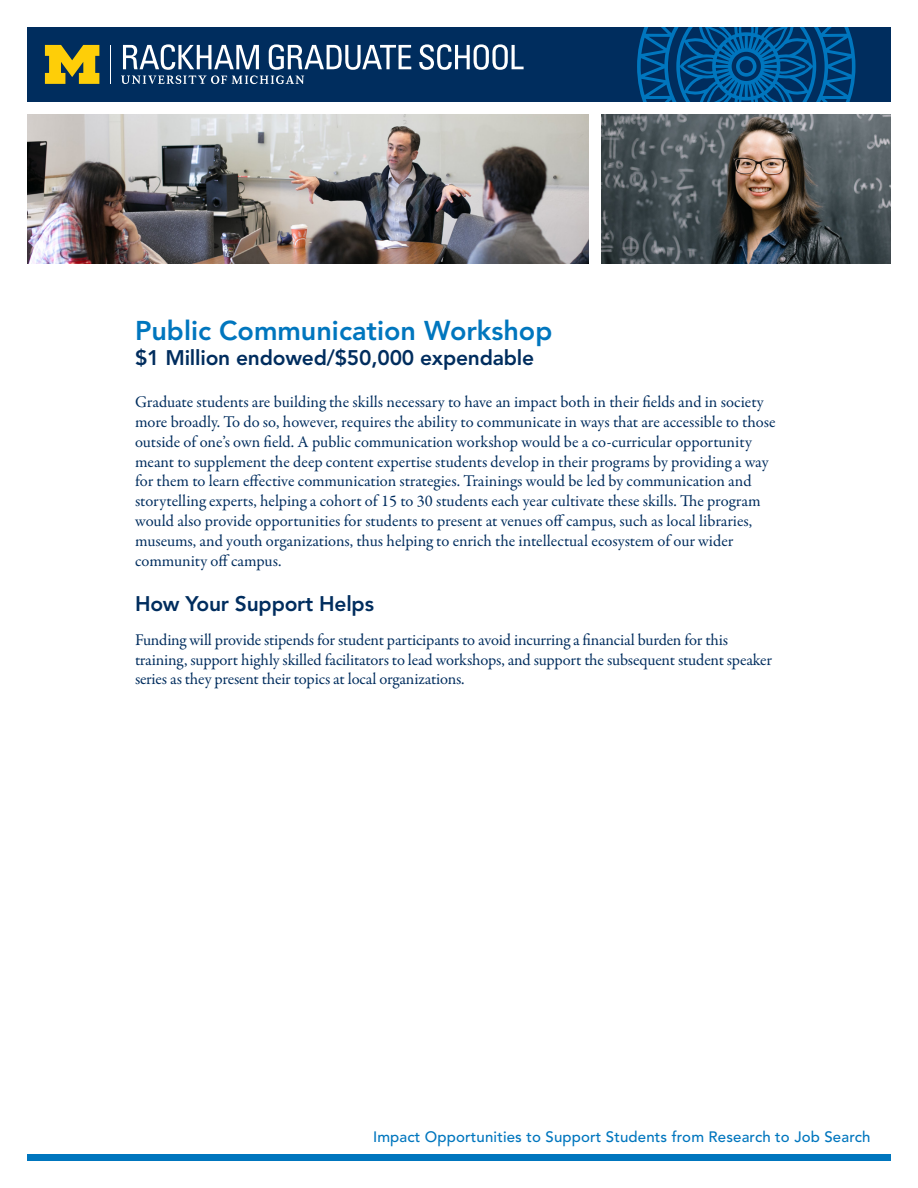
<style>
.page{position:relative;width:918px;height:1188px;background:#fff}
.page>*{position:absolute;margin:0;border:0;box-sizing:border-box;transform-origin:0 0}
.t1{font:800 27px "Avenir LT Std";color:#0076be}
.t2{font:800 21px "Avenir LT Std";letter-spacing:-.01em;color:#002d5e}
.t3{font:16.5px/19.8px "Garamond Premr Pro";letter-spacing:-.005em;color:#002d5e}
.t4{font:500 15px "Avenir LT Std";letter-spacing:.01em;color:#0076be}
</style>
<div class="page">
<div style="left:27px;top:1155px;width:864px;height:6px;background:#0076be"></div>
<div style="left:27px;top:27px;width:864px;height:75px;background:#002d5e"></div>
<svg style="left:419px;top:44px;width:105px;height:26px"></svg>
<hr style="left:110px;top:45px;width:1px;height:39px;background:#fff">
<svg style="left:45px;top:45px;width:54px;height:39px"></svg>
<svg style="left:121px;top:44px;width:290px;height:40px"></svg>
<svg style="left:637px;top:27px;width:218px;height:75px"></svg>
<img style="left:27px;top:114px;width:562px;height:150px">
<img style="left:602px;top:114px;width:289px;height:150px">
<p class="t1" style="left:135px;top:315px;width:419px">Public Communication Workshop</p>
<p class="t2" style="left:135px;top:346px;width:401px">$1 Million endowed/$50,000 expendable</p>
<p class="t3" style="left:135px;top:393px;width:642px">Graduate students are building the skills necessary to have an impact both in their fields and in society more broadly. To do so, however, requires the ability to communicate in ways that are accessible to those outside of one’s own field. A public communication workshop would be a co-curricular opportunity meant to supplement the deep content expertise students develop in their programs by providing a way for them to learn effective communication strategies. Trainings would be led by communication and storytelling experts, helping a cohort of 15 to 30 students each year cultivate these skills. The program would also provide opportunities for students to present at venues off campus, such as local libraries, museums, and youth organizations, thus helping to enrich the intellectual ecosystem of our wider community off campus.</p>
<p class="t2" style="left:135px;top:591px;width:241px">How Your Support Helps</p>
<p class="t3" style="left:135px;top:630px;width:639px">Funding will provide stipends for student participants to avoid incurring a financial burden for this training, support highly skilled facilitators to lead workshops, and support the subsequent student speaker series as they present their topics at local organizations.</p>
<p class="t4" style="left:373px;top:1128px;width:499px">Impact Opportunities to Support Students from Research to Job Search</p>
</div>
